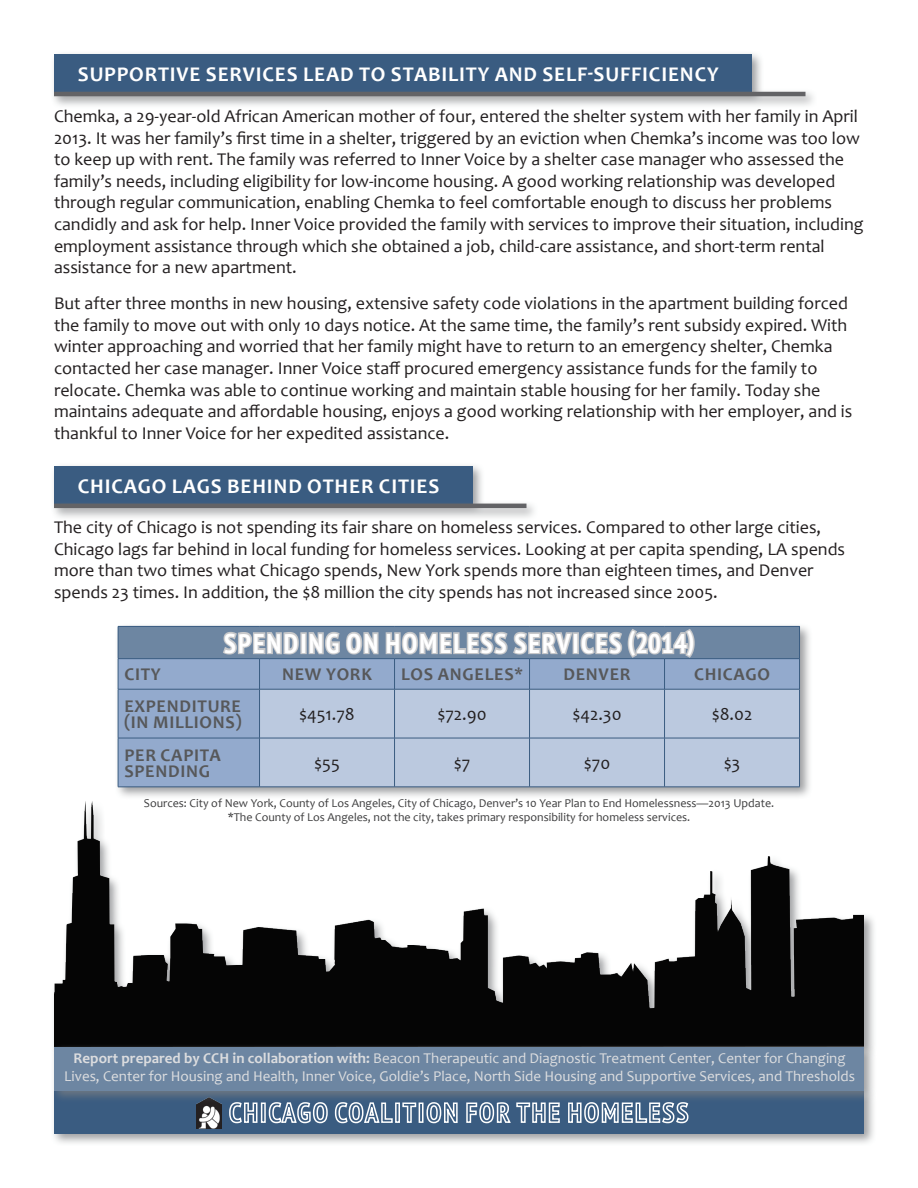
<style>
.page{position:relative;width:918px;height:1188px;background:#fff}
.page>*{position:absolute;margin:0;border:0;box-sizing:border-box;transform-origin:0 0}
.t1{font:700 condensed 27px "PT Sans";letter-spacing:.08em;color:#fff}
.t2{font:700 21px "Candara";letter-spacing:.04em;color:#fff}
.t3{font:18px/21.6px "Candara";color:#231f20}
.t4{font:700 18px "Candara";letter-spacing:.04em;color:#57585a}
.t5{font:15px/18px "Candara";color:#dcdddf;text-align:center}
.t6{font:12px "Candara";color:#3e3e3f}
.s1{font-weight:700}
</style>
<div class="page">
<div style="left:50px;top:50px;width:714px;height:55px;background:#7e8083;opacity:.75"></div>
<div style="left:54px;top:54px;width:698px;height:38px;background:#3a5c81"></div>
<div style="left:51px;top:88px;width:767px;height:21px;background:#7e8083;opacity:.75"></div>
<hr style="left:54px;top:92px;width:752px;height:4px;background:#636366">
<div style="left:50px;top:462px;width:435px;height:55px;background:#7e8083;opacity:.75"></div>
<div style="left:54px;top:466px;width:418px;height:38px;background:#3a5c81"></div>
<div style="left:51px;top:500px;width:488px;height:21px;background:#7e8083;opacity:.75"></div>
<hr style="left:54px;top:504px;width:472px;height:4px;background:#636366">
<div style="left:50px;top:1087px;width:827px;height:60px;background:#7e8083;opacity:.75"></div>
<div style="left:54px;top:1091px;width:810px;height:43px;background:#3a5c81"></div>
<img style="left:196px;top:1103px;width:26px;height:25px">
<svg style="left:229px;top:1103px;width:29px;height:21px"></svg>
<div style="left:261px;top:1102px;width:5px;height:21px;border:2px solid #fff"></div>
<svg style="left:268px;top:1103px;width:125px;height:21px"></svg>
<div style="left:395px;top:1102px;width:5px;height:21px;border:2px solid #fff"></div>
<svg style="left:402px;top:1103px;width:15px;height:20px"></svg>
<div style="left:419px;top:1102px;width:5px;height:21px;border:2px solid #fff"></div>
<svg style="left:426px;top:1103px;width:32px;height:21px"></svg>
<svg style="left:466px;top:1103px;width:94px;height:21px"></svg>
<svg style="left:568px;top:1103px;width:121px;height:21px"></svg>
<div style="left:114px;top:622px;width:698px;height:178px;background:#7e8083;opacity:.75"></div>
<svg style="left:118px;top:624px;width:682px;height:91px;background:#97aac4"></svg>
<img style="left:54px;top:715px;width:810px;height:328px">
<div style="left:50px;top:1043px;width:827px;height:60px;background:#7e8083;opacity:.75"></div>
<div style="left:54px;top:1047px;width:810px;height:43px;background:#6d86a2"></div>
<p class="t2" style="left:78px;top:61px;width:642px">SUPPORTIVE SERVICES LEAD TO STABILITY AND SELF-SUFFICIENCY</p>
<p class="t3" style="left:54px;top:105px;width:811px">Chemka, a 29-year-old African American mother of four, entered the shelter system with her family in April 2013. It was her family’s first time in a shelter, triggered by an eviction when Chemka’s income was too low to keep up with rent. The family was referred to Inner Voice by a shelter case manager who assessed the family’s needs, including eligibility for low-income housing. A good working relationship was developed through regular communication, enabling Chemka to feel comfortable enough to discuss her problems candidly and ask for help. Inner Voice provided the family with services to improve their situation, including employment assistance through which she obtained a job, child-care assistance, and short-term rental assistance for a new apartment.</p>
<p class="t3" style="left:54px;top:292px;width:800px">But after three months in new housing, extensive safety code violations in the apartment building forced the family to move out with only 10 days notice. At the same time, the family’s rent subsidy expired. With winter approaching and worried that her family might have to return to an emergency shelter, Chemka contacted her case manager. Inner Voice staff procured emergency assistance funds for the family to relocate. Chemka was able to continue working and maintain stable housing for her family. Today she maintains adequate and affordable housing, enjoys a good working relationship with her employer, and is thankful to Inner Voice for her expedited assistance.</p>
<p class="t2" style="left:78px;top:473px;width:363px">CHICAGO LAGS BEHIND OTHER CITIES</p>
<p class="t3" style="left:54px;top:516px;width:793px">The city of Chicago is not spending its fair share on homeless services. Compared to other large cities, Chicago lags far behind in local funding for homeless services. Looking at per capita spending, LA spends more than two times what Chicago spends, New York spends more than eighteen times, and Denver spends 23 times. In addition, the $8 million the city spends has not increased since 2005.</p>
<p class="t1" style="left:224px;top:625px;width:472px">SPENDING ON HOMELESS SERVICES (2014)</p>
<p class="t4" style="left:124px;top:663px;width:38px">CITY</p>
<p class="t4" style="left:282px;top:663px;width:91px">NEW YORK</p>
<p class="t4" style="left:401px;top:663px;width:123px">LOS ANGELES*</p>
<p class="t4" style="left:563px;top:663px;width:69px">DENVER</p>
<p class="t4" style="left:694px;top:663px;width:77px">CHICAGO</p>
<p class="t4" style="left:124px;top:695px;width:118px">EXPENDITURE</p>
<p class="t4" style="left:124px;top:711px;width:119px">(IN MILLIONS)</p>
<p class="t3" style="left:299px;top:703px;width:57px">$451.78</p>
<p class="t3" style="left:437px;top:703px;width:51px">$72.90</p>
<p class="t3" style="left:573px;top:703px;width:51px">$42.30</p>
<p class="t3" style="left:712px;top:703px;width:42px">$8.02</p>
<p class="t4" style="left:124px;top:744px;width:98px">PER CAPITA</p>
<p class="t4" style="left:124px;top:760px;width:87px">SPENDING</p>
<p class="t3" style="left:314px;top:752px;width:27px">$55</p>
<p class="t3" style="left:454px;top:752px;width:18px">$7</p>
<p class="t3" style="left:584px;top:752px;width:28px">$70</p>
<p class="t3" style="left:724px;top:752px;width:18px">$3</p>
<p class="t6" style="left:144px;top:795px;width:632px">Sources: City of New York, County of Los Angeles, City of Chicago, Denver’s 10 Year Plan to End Homelessness—2013 Update.</p>
<p class="t6" style="left:228px;top:809px;width:464px">*The County of Los Angeles, not the city, takes primary responsibility for homeless services.</p>
<p class="t5" style="left:64px;top:1049px;width:792px"><span class="s1">Report prepared by CCH in collaboration with:</span> Beacon Therapeutic and Diagnostic Treatment Center, Center for Changing<br>Lives, Center for Housing and Health, Inner Voice, Goldie’s Place, North Side Housing and Supportive Services, and Thresholds</p>
</div>
